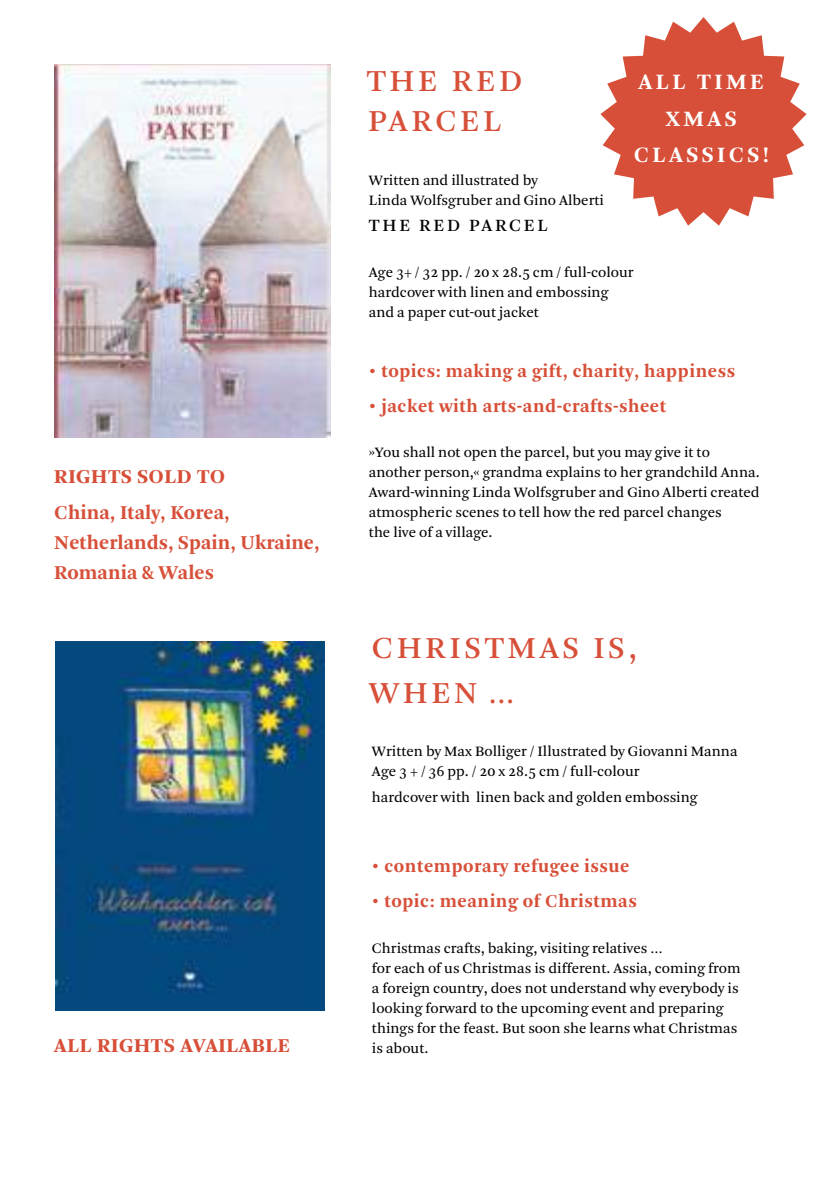
<style>
.page{position:relative;width:840px;height:1191px;background:#fff}
.page>*{position:absolute;margin:0;border:0;box-sizing:border-box;transform-origin:0 0}
.t1{font:32px/40px "Arnhem";letter-spacing:.11em;color:#d74f38}
.t2{font:700 23px/36px "Arnhem";letter-spacing:.15em;color:#fff;text-align:center}
.t3{font:700 20.6px/30px "Arnhem";letter-spacing:.005em;color:#d74f38}
.t4{font:900 20.6px "Arnhem";letter-spacing:.03em;color:#d74f38}
.t5{font:700 19px "Arnhem";letter-spacing:.03em;color:#d74f38}
.t6{font:18px "Arnhem";letter-spacing:.15em;color:#000}
.t7{font:15px/20px "Arnhem Blond";color:#000}
.s1{font-family:"Arnhem Blond"}
</style>
<div class="page">
<img style="left:55px;top:64px;width:275px;height:373px">
<svg style="left:600px;top:17px;width:206px;height:209px;fill:#d74f38"></svg>
<img style="left:55px;top:641px;width:270px;height:369px">
<h3 class="t4" style="left:54px;top:465px;width:172px">RIGHTS SOLD TO</h3>
<h3 class="t3" style="left:54px;top:498px;width:267px">China, Italy, Korea,<br>Netherlands, Spain, Ukraine,<br>Romania &amp; Wales</h3>
<h3 class="t4" style="left:54px;top:1033px;width:237px">ALL RIGHTS AVAILABLE</h3>
<h1 class="t1" style="left:366px;top:61px;width:157px">THE RED<br>PARCEL</h1>
<h2 class="t2" style="left:633px;top:65px;width:137px">ALL TIME<br>XMAS<br>CLASSICS!</h2>
<p class="t7" style="left:369px;top:170px;width:236px">Written and illustrated by<br>Linda Wolfsgruber and Gino Alberti</p>
<p class="t6" style="left:369px;top:215px;width:180px">THE RED PARCEL</p>
<p class="t7" style="left:369px;top:262px;width:266px">Age 3+ / 32 pp. / 20 x 28.5 cm / full-colour hardcover with linen and embossing and a paper cut-out jacket</p>
<p class="t5" style="left:369px;top:360px;width:367px">• topics: making a gift, charity, happiness</p>
<p class="t5" style="left:369px;top:395px;width:299px">• jacket with arts-and-crafts-sheet</p>
<p class="t7" style="left:369px;top:443px;width:392px">»You shall not open the parcel, but you may give it to another person,« grandma explains to her grandchild Anna.<br>Award-winning Linda Wolfsgruber and Gino Alberti created atmospheric scenes to tell how the red parcel changes<br>the live of a village.</p>
<h1 class="t1" style="left:369px;top:625px;width:269px;line-height:45.4px">CHRISTMAS IS,<br>WHEN <span class="s1">…</span></h1>
<p class="t7" style="left:372px;top:742px;width:367px">Written by Max Bolliger / Illustrated by Giovanni Manna<br>Age 3 + / 36 pp. / 20 x 28.5 cm / full-colour</p>
<p class="t7" style="left:372px;top:787px;width:327px">hardcover with linen back and golden embossing</p>
<p class="t5" style="left:372px;top:855px;width:259px">• contemporary refugee issue</p>
<p class="t5" style="left:372px;top:890px;width:266px">• topic: meaning of Christmas</p>
<p class="t7" style="left:372px;top:938px;width:370px">Christmas crafts, baking, visiting relatives …<br>for each of us Christmas is different. Assia, coming from a foreign country, does not understand why everybody is looking forward to the upcoming event and preparing things for the feast. But soon she learns what Christmas is about.</p>
</div>
